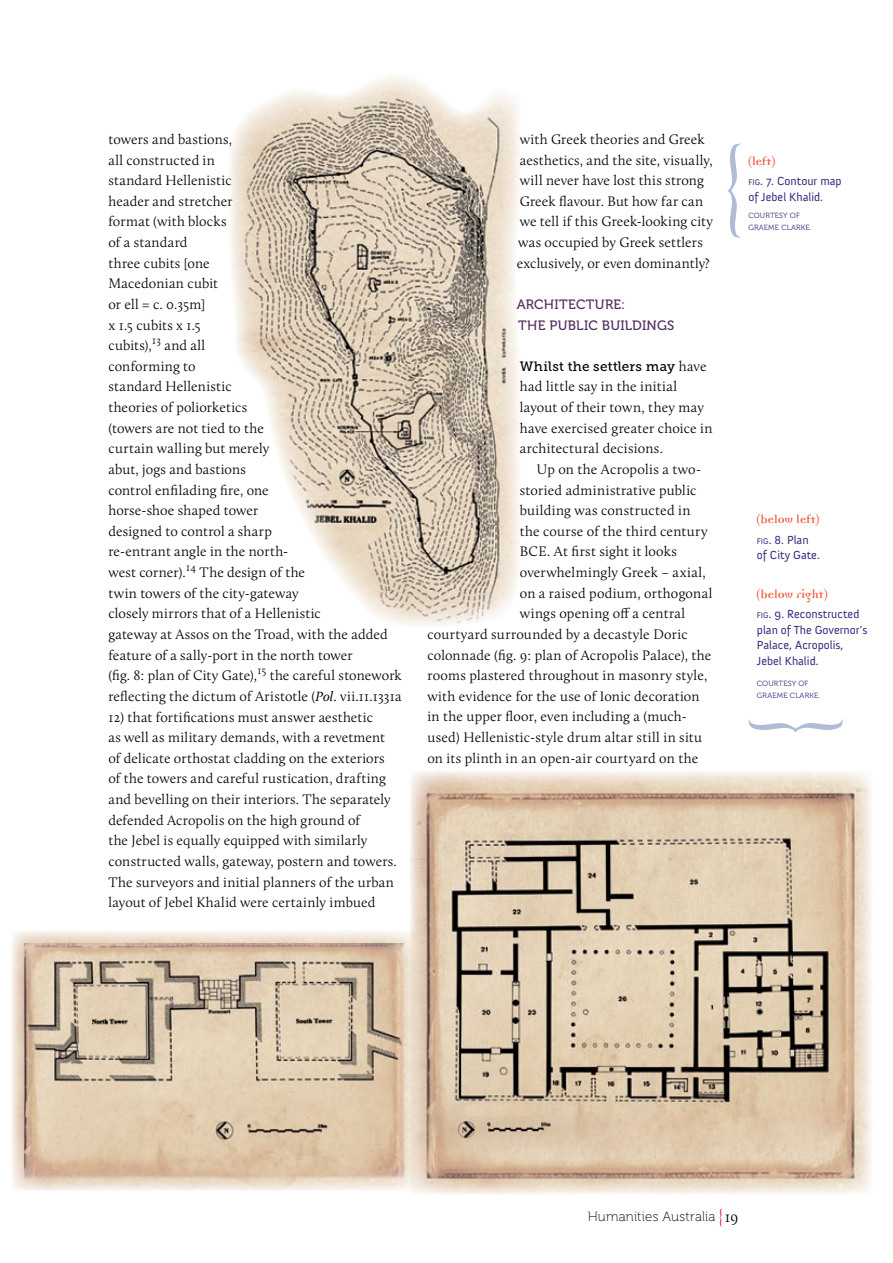
<style>
.page{position:relative;width:893px;height:1263px;background:#fff}
.page>*{position:absolute;margin:0;border:0;box-sizing:border-box;transform-origin:0 0}
.t1{font:95.4px "Democratica";color:#aebcd6}
.t2{font:300 15.75px "Calluna";color:#000}
.t3{font:300 14.25px/20.5px "Calluna";letter-spacing:.015em;color:#000}
.t4{font:13.5px/20.7px "Museo 500";letter-spacing:.015em;color:#532e63}
.t5{font:13.5px "Museo Slab 500";letter-spacing:.02em;color:#000}
.t6{font:13.5px "Museo 100";letter-spacing:.01em;color:#000}
.t7{font:700 12.75px "Democratica";color:#f05133}
.t8{font:12px/15.3px "Anivers";color:#3c237c}
.t9{font:300 11.4px "Calluna";color:#000}
.t10{font:7.5px/12px "Museo 300";letter-spacing:.025em;color:#3c237c}
.s1{font-weight:400;font-style:italic;font-size:13.8px}
.s2{font-family:"Calluna";font-weight:300;font-size:14.25px}
.s3{font-size:8.4px}
.s4{font-style:inherit}
.s5{font-family:"Democratica";font-size:18px;color:#e71939}
</style>
<div class="page">
<img style="left:230px;top:76px;width:289px;height:549px">
<svg style="left:727px;top:143px;width:14px;height:95px"></svg>
<img style="left:11px;top:931px;width:399px;height:260px">
<img style="left:410px;top:771px;width:462px;height:423px">
<p class="t3" style="left:108px;top:129px;width:126px">towers and bastions, all constructed in standard Hellenistic header and stretcher format (with blocks of a standard<br>three cubits [one<br>Macedonian cubit or ell = c. 0.35m]<br>x 1.5 cubits x 1.5 cubits),</p>
<p class="t9" style="left:152px;top:333px;width:10px">13</p>
<p class="t3" style="left:108px;top:335px;width:181px;text-indent:56px">and all<br>conforming to<br>standard Hellenistic<br>theories of poliorketics (towers are not tied to the curtain walling but merely abut, jogs and bastions control enfilading fire, one horse-shoe shaped tower designed to control a sharp re-entrant angle in the north&shy;west corner).</p>
<p class="t9" style="left:186px;top:560px;width:12px">14</p>
<p class="t3" style="left:108px;top:562px;width:281px;text-indent:91px">The design of the<br>twin towers of the city-gateway<br>closely mirrors that of a Hellenistic<br>gateway at Assos on the Troad, with the added feature of a sally-port in the north tower<br>(fig. 8: plan of City Gate),</p>
<p class="t9" style="left:257px;top:663px;width:10px">15</p>
<p class="t3" style="left:108px;top:665px;width:295px;text-align:right">the careful stonework<br>reflecting the dictum of Aristotle (<span class="s1">Pol</span>. vii.11.1331a</p>
<p class="t3" style="left:108px;top:706px;width:290px">12) that fortifications must answer aesthetic<br>as well as military demands, with a revetment of delicate orthostat cladding on the exteriors of the towers and careful rustication, drafting and bevelling on their interiors. The separately defended Acropolis on the high ground of<br>the Jebel is equally equipped with similarly constructed walls, gateway, postern and towers.<br>The surveyors and initial planners of the urban layout of Jebel Khalid were certainly imbued</p>
<p class="t3" style="left:517px;top:129px;width:198px">with Greek theories and Greek aesthetics, and the site, visually, will never have lost this strong<br>Greek flavour. But how far can we tell if this Greek-looking city was occupied by Greek settlers exclusively, or even dominantly?</p>
<p class="t4" style="left:517px;top:294px;width:159px">ARCHITECTURE:<br>THE PUBLIC BUILDINGS</p>
<p class="t5" style="left:520px;top:359px;width:188px">Whilst the settlers may <span class="s2">have</span></p>
<p class="t3" style="left:520px;top:376px;width:194px">had little say in the initial layout of their town, they may have exercised greater choice in architectural decisions.</p>
<p class="t3" style="left:537px;top:459px;width:166px">Up on the Acropolis a two-</p>
<p class="t3" style="left:520px;top:479px;width:178px">storied administrative public</p>
<p class="t3" style="left:520px;top:500px;width:172px">building was constructed in</p>
<p class="t3" style="left:520px;top:521px;width:189px">the course of the third century</p>
<p class="t3" style="left:520px;top:541px;width:159px">BCE . At first sight it looks</p>
<p class="t3" style="left:520px;top:562px;width:188px">overwhelmingly Greek – axial,</p>
<p class="t3" style="left:520px;top:582px;width:194px">on a raised podium, orthogonal</p>
<p class="t3" style="left:520px;top:603px;width:167px">wings opening off a central</p>
<p class="t3" style="left:427px;top:624px;width:262px">courtyard surrounded by a decastyle Doric</p>
<p class="t3" style="left:427px;top:644px;width:286px">colonnade (fig. 9: plan of Acropolis Palace), the</p>
<p class="t3" style="left:427px;top:665px;width:281px">rooms plastered throughout in masonry style,</p>
<p class="t3" style="left:427px;top:686px;width:274px">with evidence for the use of Ionic decoration</p>
<p class="t3" style="left:427px;top:706px;width:261px">in the upper floor, even including a (much-</p>
<p class="t3" style="left:427px;top:727px;width:276px">used) Hellenistic-style drum altar still in situ</p>
<p class="t3" style="left:427px;top:747px;width:272px">on its plinth in an open-air courtyard on the</p>
<p class="t7" style="left:748px;top:155px;width:28px">(left)</p>
<p class="t8" style="left:748px;top:174px;width:95px"><span class="s3">fig</span><span class="s4">.</span> 7. Contour map of Jebel Khalid.</p>
<p class="t10" style="left:748px;top:210px;width:53px">COURTESY OF<br>GRAEME</p>
<p class="t10" style="left:781px;top:222px;width:11px">CLARKE</p>
<p class="t10" style="left:810px;top:222px;width:3px">.</p>
<p class="t7" style="left:757px;top:514px;width:64px">(below left)</p>
<p class="t8" style="left:757px;top:532px;width:64px"><span class="s3">fig</span><span class="s4">.</span> 8. Plan of City Gate.</p>
<p class="t7" style="left:757px;top:588px;width:72px">(below right)</p>
<p class="t8" style="left:757px;top:607px;width:112px"><span class="s3">fig</span><span class="s4">.</span> 9. Reconstructed plan of The Governor’s<br>Palace, Acropolis,<br>Jebel Khalid.</p>
<p class="t10" style="left:757px;top:678px;width:53px">COURTESY OF<br>GRAEME</p>
<p class="t10" style="left:790px;top:690px;width:11px">CLARKE</p>
<p class="t10" style="left:818px;top:690px;width:3px">.</p>
<h1 class="t1" style="left:843px;top:717px;width:19px;rotate:90deg">}</h1>
<p class="t6" style="left:588px;top:1210px;width:136px">Humanities Australia <span class="s5">{</span></p>
<p class="t2" style="left:725px;top:1207px;width:15px">19</p>
</div>
